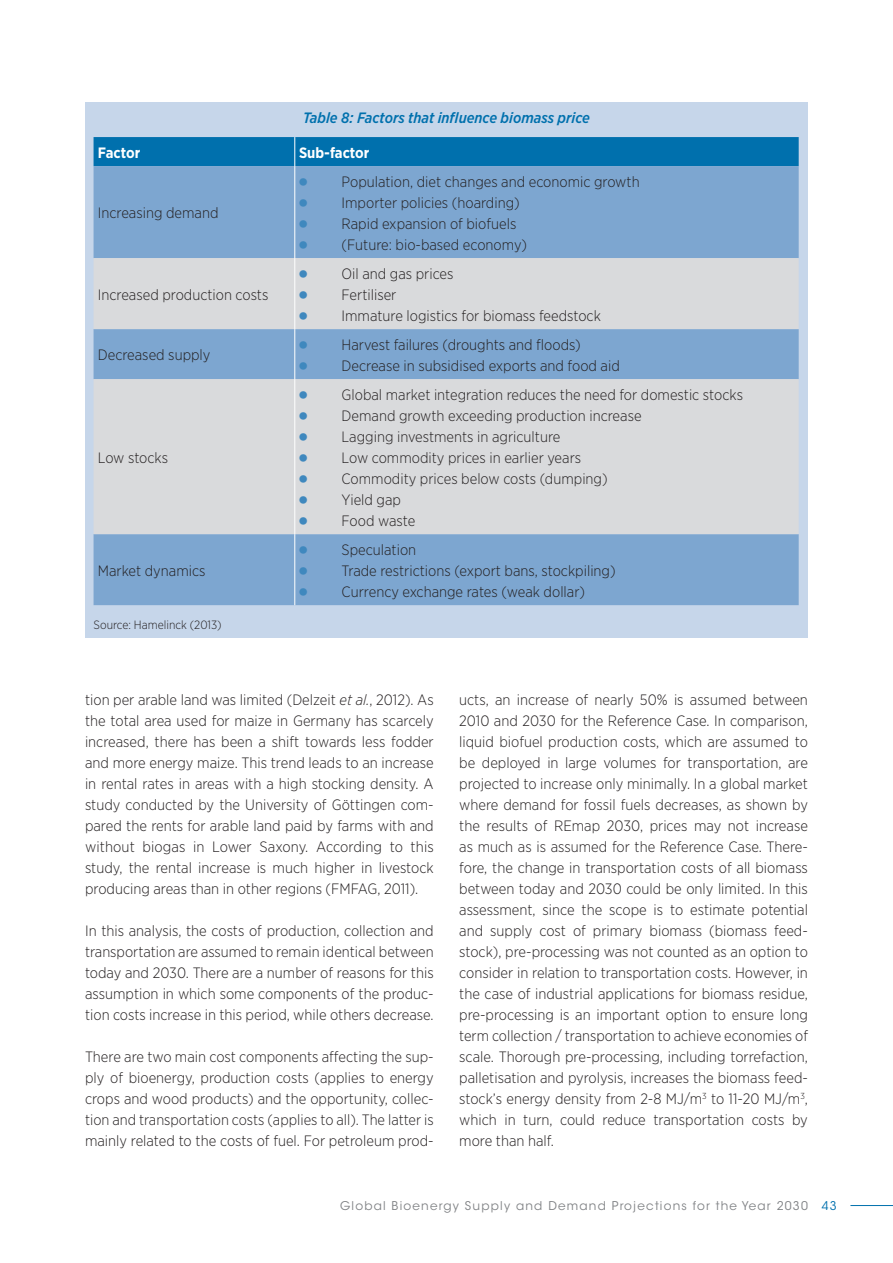
<style>
.page{position:relative;width:893px;height:1263px;background:#fff}
.page>*{position:absolute;margin:0;border:0;box-sizing:border-box;transform-origin:0 0}
.Bodytext{font:300 15px/21px "Gotham Narrow";color:#231f20;text-align:justify}
.Bodytext-Tabelle{font:300 15px "Gotham Narrow";color:#231f20}
.BU_Tabelle{font:italic 500 15px "Gotham Narrow";color:#0070ad}
.Bodytext-Tabelle-2{font:700 15px "Gotham Narrow";color:#fff}
.t1{font:12px "ITC Avant Garde Std";letter-spacing:.1em;color:#808285}
.Source{font:300 12px "Gotham Narrow";color:#231f20}
.s1{font-family:"Universal Newswith Comm Pi";font-weight:400;color:#3f88be}
.s2{font-style:italic}
.s3{color:#0070ad}
</style>
<div class="page">
<hr style="left:850px;top:1205px;width:43px;height:1px;background:#0070ad">
<div style="left:85px;top:102px;width:723px;height:536px;background:#c6d6ea"></div>
<div style="left:94px;top:166px;width:705px;height:439px;background:#7da6d0"></div>
<svg style="left:94px;top:258px;width:705px;height:276px;background:#c8d0d9"></svg>
<div style="left:94px;top:137px;width:705px;height:29px;background:#0070ad"></div>
<hr style="left:294px;top:166px;width:1px;height:92px;background:#fff">
<hr style="left:294px;top:258px;width:1px;height:71px;background:#fff">
<hr style="left:294px;top:329px;width:1px;height:50px;background:#fff">
<hr style="left:294px;top:379px;width:1px;height:155px;background:#fff">
<hr style="left:294px;top:534px;width:1px;height:71px;background:#fff">
<p class="BU_Tabelle" style="left:303px;top:108px;width:288px">Table 8: Factors that influence biomass price</p>
<p class="Bodytext-Tabelle-2" style="left:98px;top:143px;width:44px">Factor</p>
<p class="Bodytext-Tabelle-2" style="left:299px;top:143px;width:72px">Sub-factor</p>
<p class="Bodytext-Tabelle" style="left:98px;top:204px;width:122px">Increasing demand</p>
<p class="Bodytext-Tabelle" style="left:98px;top:285px;width:172px">Increased production costs</p>
<p class="Bodytext-Tabelle" style="left:98px;top:346px;width:114px">Decreased supply</p>
<p class="Bodytext-Tabelle" style="left:98px;top:448px;width:72px">Low stocks</p>
<p class="Bodytext-Tabelle" style="left:98px;top:561px;width:109px">Market dynamics</p>
<p class="Source" style="left:94px;top:618px;width:130px">Source: Hamelinck (2013)</p>
<p class="Bodytext" style="left:299px;top:170px;width:342px"><span class="s1">●</span> Population, diet changes and economic growth</p>
<p class="Bodytext" style="left:299px;top:191px;width:222px"><span class="s1">●</span> Importer policies (hoarding)</p>
<p class="Bodytext" style="left:299px;top:212px;width:219px"><span class="s1">●</span> Rapid expansion of biofuels</p>
<p class="Bodytext" style="left:299px;top:233px;width:230px"><span class="s1">●</span> (Future: bio-based economy)</p>
<p class="Bodytext" style="left:299px;top:262px;width:156px"><span class="s1">●</span> Oil and gas prices</p>
<p class="Bodytext" style="left:299px;top:283px;width:99px"><span class="s1">●</span> Fertiliser</p>
<p class="Bodytext" style="left:299px;top:304px;width:303px"><span class="s1">●</span> Immature logistics for biomass feedstock</p>
<p class="Bodytext" style="left:299px;top:333px;width:283px"><span class="s1">●</span> Harvest failures (droughts and floods)</p>
<p class="Bodytext" style="left:299px;top:354px;width:322px"><span class="s1">●</span> Decrease in subsidised exports and food aid</p>
<p class="Bodytext" style="left:299px;top:383px;width:445px"><span class="s1">●</span> Global market integration reduces the need for domestic stocks</p>
<p class="Bodytext" style="left:299px;top:404px;width:344px"><span class="s1">●</span> Demand growth exceeding production increase</p>
<p class="Bodytext" style="left:299px;top:425px;width:263px"><span class="s1">●</span> Lagging investments in agriculture</p>
<p class="Bodytext" style="left:299px;top:446px;width:284px"><span class="s1">●</span> Low commodity prices in earlier years</p>
<p class="Bodytext" style="left:299px;top:467px;width:310px"><span class="s1">●</span> Commodity prices below costs (dumping)</p>
<p class="Bodytext" style="left:299px;top:488px;width:103px"><span class="s1">●</span> Yield gap</p>
<p class="Bodytext" style="left:299px;top:509px;width:118px"><span class="s1">●</span> Food waste</p>
<p class="Bodytext" style="left:299px;top:538px;width:119px"><span class="s1">●</span> Speculation</p>
<p class="Bodytext" style="left:299px;top:559px;width:318px"><span class="s1">●</span> Trade restrictions (export bans, stockpiling)</p>
<p class="Bodytext" style="left:299px;top:580px;width:288px"><span class="s1">●</span> Currency exchange rates (weak dollar)</p>
<p class="Bodytext" style="left:85px;top:689px;width:350px">tion per arable land was limited (Delzeit <span class="s2">et al.</span>, 2012). As the total area used for maize in Germany has scarcely increased, there has been a shift towards less fodder and more energy maize. This trend leads to an increase in rental rates in areas with a high stocking density. A study conducted by the University of Göttingen com&shy;pared the rents for arable land paid by farms with and without biogas in Lower Saxony. According to this study, the rental increase is much higher in livestock producing areas than in other regions (FMFAG, 2011).</p>
<p class="Bodytext" style="left:85px;top:920px;width:350px">In this analysis, the costs of production, collection and transportation are assumed to remain identical between today and 2030. There are a number of reasons for this assumption in which some components of the produc&shy;tion costs increase in this period, while others decrease.</p>
<p class="Bodytext" style="left:85px;top:1046px;width:350px">There are two main cost components affecting the sup&shy;ply of bioenergy, production costs (applies to energy crops and wood products) and the opportunity, collec&shy;tion and transportation costs (applies to all). The latter is mainly related to the costs of fuel. For petroleum prod-</p>
<p class="Bodytext" style="left:459px;top:689px;width:350px">ucts, an increase of nearly 50% is assumed between 2010 and 2030 for the Reference Case. In comparison, liquid biofuel production costs, which are assumed to be deployed in large volumes for transportation, are projected to increase only minimally. In a global market where demand for fossil fuels decreases, as shown by the results of REmap 2030, prices may not increase as much as is assumed for the Reference Case. There&shy;fore, the change in transportation costs of all biomass between today and 2030 could be only limited. In this assessment, since the scope is to estimate potential and supply cost of primary biomass (biomass feed&shy;stock), pre-processing was not counted as an option to consider in relation to transportation costs. However, in the case of industrial applications for biomass residue, pre-processing is an important option to ensure long term collection / transportation to achieve economies of scale. Thorough pre-processing, including torrefaction, palletisation and pyrolysis, increases the biomass feed&shy;stock’s energy density from 2-8 MJ/m<sup>3</sup> to 11-20 MJ/m<sup>3</sup>, which in turn, could reduce transportation costs by more than half.</p>
<p class="t1" style="left:340px;top:1198px;width:498px">Global Bioenergy Supply and Demand Projections for the Year 2030 <span class="s3">43</span></p>
</div>
